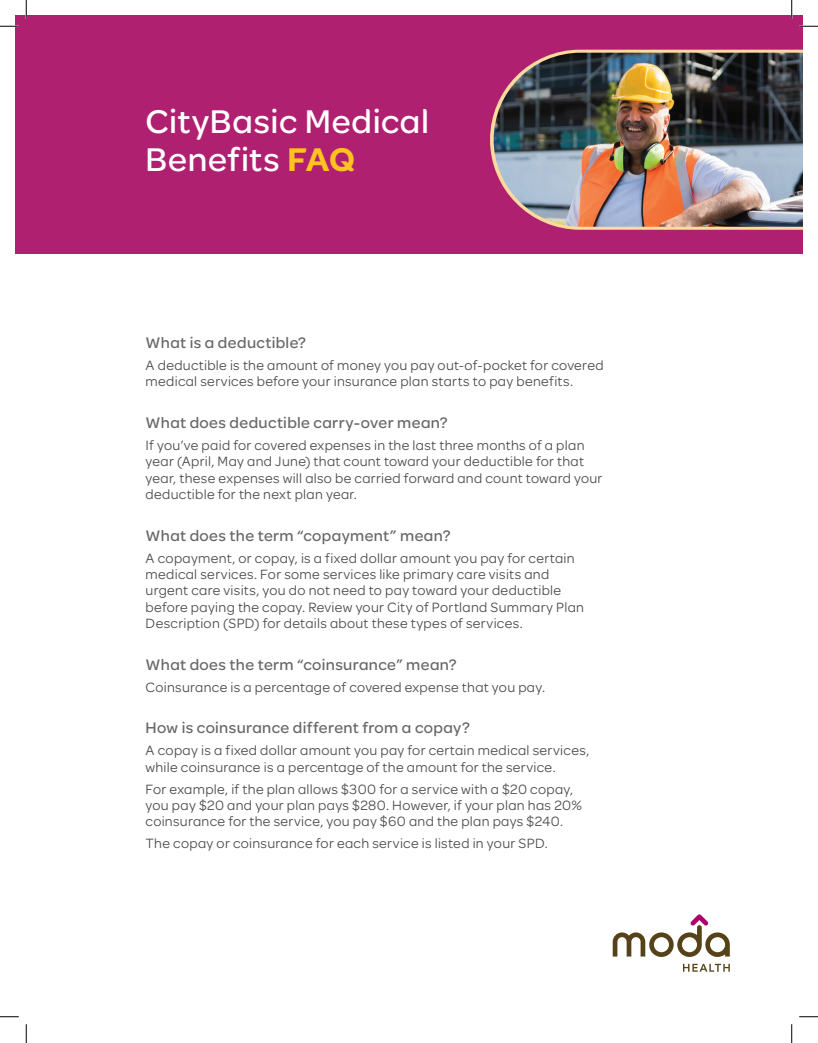
<style>
.page{position:relative;width:818px;height:1043px;background:#fff}
.page>*{position:absolute;margin:0;border:0;box-sizing:border-box;transform-origin:0 0}
.t1{font:500 35px/37.5px "Omnes Moda";letter-spacing:.02em;color:#fff}
.t2{font:500 16.25px "Omnes Moda";letter-spacing:.02em;color:#68686a}
.t3{font:14.38px/16.2px "Omnes Moda";letter-spacing:.02em;color:#4b4c4d}
.s1{font-weight:600;color:#fec222}
</style>
<div class="page">
<div style="left:15px;top:15px;width:787px;height:238px;background:#b02071"></div>
<svg style="left:683px;top:963px;width:46px;height:8px"></svg>
<svg style="left:612px;top:914px;width:117px;height:42px"></svg>
<svg style="left:490px;top:50px;width:312px;height:180px"></svg>
<img style="left:493px;top:53px;width:309px;height:174px">
<svg style="left:0;top:25px;width:19px;height:2px"></svg>
<svg style="left:799px;top:25px;width:19px;height:2px"></svg>
<svg style="left:0;top:1016px;width:19px;height:1px"></svg>
<svg style="left:799px;top:1016px;width:19px;height:1px"></svg>
<svg style="left:25px;top:0;width:2px;height:19px"></svg>
<svg style="left:25px;top:1024px;width:2px;height:18px"></svg>
<svg style="left:790px;top:0;width:2px;height:19px"></svg>
<svg style="left:791px;top:1024px;width:1px;height:18px"></svg>
<h1 class="t1" style="left:146px;top:101px;width:285px">CityBasic Medical<br>Benefits <span class="s1">FAQ</span></h1>
<p class="t2" style="left:146px;top:331px;width:162px">What is a deductible?</p>
<p class="t3" style="left:146px;top:356px;width:459px">A deductible is the amount of money you pay out-of-pocket for covered medical services before your insurance plan starts to pay benefits.</p>
<p class="t2" style="left:146px;top:411px;width:303px">What does deductible carry-over mean?</p>
<p class="t3" style="left:146px;top:436px;width:458px">If you’ve paid for covered expenses in the last three months of a plan year (April, May and June) that count toward your deductible for that year, these expenses will also be carried forward and count toward your deductible for the next plan year.</p>
<p class="t2" style="left:146px;top:524px;width:306px">What does the term “copayment” mean?</p>
<p class="t3" style="left:146px;top:549px;width:440px">A copayment, or copay, is a fixed dollar amount you pay for certain medical services. For some services like primary care visits and urgent care visits, you do not need to pay toward your deductible before paying the copay. Review your City of Portland Summary Plan Description (SPD) for details about these types of services.</p>
<p class="t2" style="left:146px;top:653px;width:312px">What does the term “coinsurance” mean?</p>
<p class="t3" style="left:146px;top:678px;width:401px">Coinsurance is a percentage of covered expense that you pay.</p>
<p class="t2" style="left:146px;top:716px;width:326px">How is coinsurance different from a copay?</p>
<p class="t3" style="left:146px;top:741px;width:445px">A copay is a fixed dollar amount you pay for certain medical services, while coinsurance is a percentage of the amount for the service.</p>
<p class="t3" style="left:146px;top:779px;width:438px">For example, if the plan allows $300 for a service with a $20 copay, you pay $20 and your plan pays $280. However, if your plan has 20% coinsurance for the service, you pay $60 and the plan pays $240.</p>
<p class="t3" style="left:146px;top:834px;width:403px">The copay or coinsurance for each service is listed in your SPD.</p>
</div>
